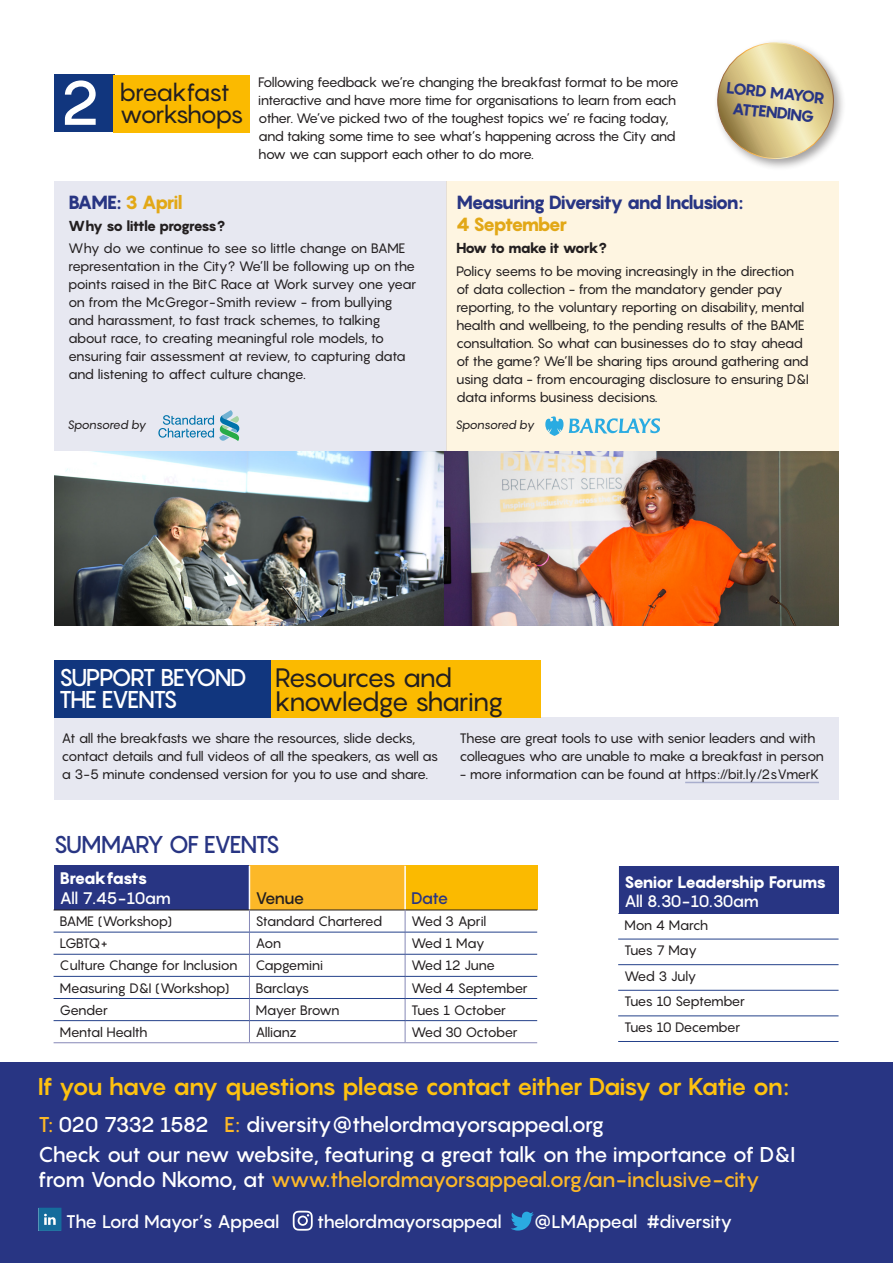
<style>
.page{position:relative;width:893px;height:1263px;background:#fff}
.page>*{position:absolute;margin:0;border:0;box-sizing:border-box;transform-origin:0 0}
.t1{font:500 61.65px "Pangram";color:#fff}
.t2{font:26.25px/24px "Pangram";letter-spacing:-.08em;color:#231f20}
.t3{font:24.45px/22.4px "Pangram";letter-spacing:-.08em;color:#231f20}
.t4{font:700 24px "Pangram";letter-spacing:-.08em;color:#fec210}
.t5{font:500 24px/22.5px "Pangram";letter-spacing:-.08em;color:#fff}
.t6{font:500 24px "Pangram";letter-spacing:-.08em;color:#283583}
.t7{font:500 21.15px/25.3px "Pangram";letter-spacing:-.07em;color:#fff}
.t8{font:800 18.75px/22.5px "Pangram";letter-spacing:-.105em;color:#283583}
.t9{font:800 18.75px "Pangram";letter-spacing:-.105em;color:#e2a817}
.t10{font:500 18px "Pangram";letter-spacing:-.07em;color:#fff}
.t11{font:800 16.5px/19.8px "Pangram";letter-spacing:-.09em;color:#fff}
.t12{font:500 16.5px/19.8px "Pangram";letter-spacing:-.055em;color:#fff}
.t13{font:500 16.5px "Pangram";letter-spacing:-.075em;color:#231f20}
.t14{font:500 16.5px "Pangram";color:#283583}
.t15{font:800 15.75px/19.5px "Pangram";color:#283583;text-align:center}
.t16{font:800 14.25px "Pangram";letter-spacing:-.1em;color:#231f20}
.t17{font:13.5px/18px "Pangram";letter-spacing:-.065em;color:#231f20}
.t18{font:13.5px "Pangram";letter-spacing:-.045em;color:#231f20}
.t19{font:12px "Pangram";color:#231f20}
.s1{color:#283583}
.s2{color:#e2a817}
.s3{font-weight:800}
.s4{font-weight:500}
.s5{color:#fcb828}
</style>
<div class="page">
<div style="left:54px;top:717px;width:785px;height:83px;background:#e7e8f1"></div>
<hr style="left:685px;top:782px;width:134px;height:1px;background:#a9aecd">
<div style="left:270px;top:661px;width:271px;height:57px;background:#fbba00"></div>
<div style="left:54px;top:660px;width:216px;height:58px;background:#11367e"></div>
<div style="left:54px;top:866px;width:195px;height:44px;background:#283583"></div>
<div style="left:249px;top:866px;width:156px;height:44px;background:#fcb828"></div>
<div style="left:405px;top:866px;width:132px;height:44px;background:#fbba00"></div>
<hr style="left:249px;top:866px;width:1px;height:44px;background:#fff">
<hr style="left:404px;top:866px;width:2px;height:44px;background:#fff">
<hr style="left:54px;top:1042px;width:195px;height:1px;background:#8688b7">
<hr style="left:249px;top:1042px;width:156px;height:1px;background:#8688b7">
<hr style="left:405px;top:1042px;width:132px;height:1px;background:#8688b7">
<hr style="left:54px;top:910px;width:195px;height:1px;background:#231f20">
<hr style="left:249px;top:910px;width:156px;height:1px;background:#231f20">
<hr style="left:405px;top:910px;width:132px;height:1px;background:#231f20">
<svg style="left:249px;top:910px;width:1px;height:132px"></svg>
<svg style="left:405px;top:910px;width:1px;height:132px"></svg>
<hr style="left:54px;top:932px;width:195px;height:1px;background:#24418a">
<hr style="left:249px;top:932px;width:156px;height:1px;background:#24418a">
<hr style="left:405px;top:932px;width:132px;height:1px;background:#24418a">
<hr style="left:54px;top:954px;width:195px;height:1px;background:#24418a">
<hr style="left:249px;top:954px;width:156px;height:1px;background:#24418a">
<hr style="left:405px;top:954px;width:132px;height:1px;background:#24418a">
<hr style="left:54px;top:976px;width:195px;height:1px;background:#24418a">
<hr style="left:249px;top:976px;width:156px;height:1px;background:#24418a">
<hr style="left:405px;top:976px;width:132px;height:1px;background:#24418a">
<hr style="left:54px;top:998px;width:195px;height:1px;background:#24418a">
<hr style="left:249px;top:998px;width:156px;height:1px;background:#24418a">
<hr style="left:405px;top:998px;width:132px;height:1px;background:#24418a">
<hr style="left:54px;top:1020px;width:195px;height:1px;background:#24418a">
<hr style="left:249px;top:1020px;width:156px;height:1px;background:#24418a">
<hr style="left:405px;top:1020px;width:132px;height:1px;background:#24418a">
<div style="left:0;top:1062px;width:893px;height:201px;background:#283583"></div>
<svg style="left:38px;top:1208px;width:23px;height:23px"></svg>
<svg style="left:293px;top:1211px;width:20px;height:20px"></svg>
<svg style="left:511px;top:1212px;width:23px;height:18px"></svg>
<div style="left:54px;top:75px;width:61px;height:57px;background:#11367e"></div>
<div style="left:114px;top:75px;width:136px;height:57px;background:#fbba00"></div>
<div style="left:446px;top:181px;width:393px;height:272px;background:#fef5e1"></div>
<div style="left:54px;top:181px;width:392px;height:272px;background:#e7e8f1"></div>
<svg style="left:158px;top:410px;width:81px;height:31px"></svg>
<svg style="left:545px;top:416px;width:115px;height:19px"></svg>
<img style="left:54px;top:452px;width:785px;height:173px">
<div style="left:618px;top:866px;width:220px;height:47px;background:#283583"></div>
<hr style="left:617px;top:866px;width:2px;height:47px;background:#fff">
<hr style="left:618px;top:939px;width:220px;height:1px;background:#24418a">
<hr style="left:618px;top:964px;width:220px;height:1px;background:#24418a">
<hr style="left:618px;top:990px;width:220px;height:1px;background:#24418a">
<hr style="left:618px;top:1015px;width:220px;height:1px;background:#24418a">
<hr style="left:618px;top:1041px;width:220px;height:1px;background:#24418a">
<div style="left:714px;top:39px;width:132px;height:132px;background:#231f20;opacity:.42"></div>
<svg style="left:717px;top:42px;width:117px;height:118px"></svg>
<p class="t1" style="left:59px;top:63px;width:42px">2</p>
<p class="t3" style="left:120px;top:80px;width:126px">breakfast workshops</p>
<p class="t17" style="left:258px;top:73px;width:422px">Following feedback we’re changing the breakfast format to be more interactive and have more time for organisations to learn from each other. We’ve picked two of the toughest topics we’ re facing today, and taking some time to see what’s happening across the City and how we can support each other to do more.</p>
<p class="t15" style="left:727px;top:78px;width:100px;rotate:6deg">LORD MAYOR<br>ATTENDING</p>
<p class="t9" style="left:68px;top:190px;width:116px"><span class="s1">BAME:</span> 3 April</p>
<p class="t16" style="left:68px;top:216px;width:159px">Why so little progress?</p>
<p class="t17" style="left:68px;top:239px;width:350px">Why do we continue to see so little change on BAME representation in the City? We’ll be following up on the points raised in the BitC Race at Work survey one year on from the McGregor-Smith review - from bullying and harassment, to fast track schemes, to talking about race, to creating meaningful role models, to ensuring fair assessment at review, to capturing data and listening to affect culture change.</p>
<p class="t8" style="left:456px;top:191px;width:289px">Measuring Diversity and Inclusion:<br><span class="s2">4 September</span></p>
<p class="t16" style="left:456px;top:239px;width:152px">How to make it work?</p>
<p class="t17" style="left:456px;top:262px;width:354px">Policy seems to be moving increasingly in the direction of data collection - from the mandatory gender pay reporting, to the voluntary reporting on disability, mental health and wellbeing, to the pending results of the BAME consultation. So what can businesses do to stay ahead of the game? We’ll be sharing tips around gathering and using data - from encouraging disclosure to ensuring D&amp;I data informs business decisions.</p>
<p class="t19" style="left:67px;top:417px;width:83px">Sponsored by</p>
<p class="t19" style="left:455px;top:417px;width:83px">Sponsored by</p>
<p class="t5" style="left:59px;top:666px;width:190px">SUPPORT BEYOND<br>THE EVENTS</p>
<p class="t2" style="left:275px;top:665px;width:230px">Resources and knowledge sharing</p>
<p class="t17" style="left:62px;top:729px;width:378px">At all the breakfasts we share the resources, slide decks, contact details and full videos of all the speakers, as well as a 3-5 minute condensed version for you to use and share.</p>
<p class="t17" style="left:459px;top:729px;width:366px">These are great tools to use with senior leaders and with colleagues who are unable to make a breakfast in person</p>
<p class="t17" style="left:459px;top:765px;width:361px">- more information can be found at https://bit.ly/2sVmerK</p>
<p class="t6" style="left:54px;top:829px;width:228px">SUMMARY OF EVENTS</p>
<p class="t12" style="left:60px;top:868px;width:113px"><span class="s3">Breakfasts<br></span>All 7.45-10am</p>
<p class="t13" style="left:255px;top:887px;width:50px">Venue</p>
<p class="t14" style="left:411px;top:887px;width:39px">Date</p>
<p class="t17" style="left:60px;top:912px;width:114px">BAME (Workshop)</p>
<p class="t17" style="left:255px;top:912px;width:128px">Standard Chartered</p>
<p class="t17" style="left:411px;top:912px;width:77px">Wed 3 April</p>
<p class="t17" style="left:60px;top:934px;width:50px">LGBTQ+</p>
<p class="t17" style="left:255px;top:934px;width:27px">Aon</p>
<p class="t17" style="left:411px;top:934px;width:75px">Wed 1 May</p>
<p class="t18" style="left:60px;top:957px;width:180px">Culture Change for Inclusion</p>
<p class="t17" style="left:255px;top:956px;width:69px">Capgemini</p>
<p class="t17" style="left:411px;top:956px;width:85px">Wed 12 June</p>
<p class="t17" style="left:60px;top:978px;width:172px">Measuring D&amp;I (Workshop)</p>
<p class="t17" style="left:255px;top:978px;width:56px">Barclays</p>
<p class="t17" style="left:411px;top:978px;width:118px">Wed 4 September</p>
<p class="t17" style="left:60px;top:1000px;width:50px">Gender</p>
<p class="t17" style="left:255px;top:1000px;width:86px">Mayer Brown</p>
<p class="t17" style="left:411px;top:1000px;width:97px">Tues 1 October</p>
<p class="t18" style="left:60px;top:1023px;width:90px">Mental Health</p>
<p class="t18" style="left:255px;top:1023px;width:43px">Allianz</p>
<p class="t17" style="left:411px;top:1023px;width:108px">Wed 30 October</p>
<p class="t11" style="left:624px;top:872px;width:204px">Senior Leadership Forums<br><span class="s4">All 8.30-10.30am</span></p>
<p class="t17" style="left:624px;top:915px;width:86px">Mon 4 March</p>
<p class="t17" style="left:624px;top:941px;width:74px">Tues 7 May</p>
<p class="t17" style="left:624px;top:967px;width:74px">Wed 3 July</p>
<p class="t17" style="left:624px;top:992px;width:122px">Tues 10 September</p>
<p class="t17" style="left:624px;top:1018px;width:118px">Tues 10 December</p>
<p class="t4" style="left:38px;top:1070px;width:753px">If you have any questions please contact either Daisy or Katie on:</p>
<p class="t7" style="left:38px;top:1111px;width:567px"><span class="s5">T:</span> 020 7332 1582 <span class="s5">E:</span> diversity@thelordmayorsappeal.org</p>
<p class="t7" style="left:38px;top:1141px;width:758px">Check out our new website, featuring a great talk on the importance of D&amp;I from Vondo Nkomo, at <span class="s5">www.thelordmayorsappeal.org/an-inclusive-city</span></p>
<p class="t10" style="left:66px;top:1209px;width:215px">The Lord Mayor’s Appeal</p>
<p class="t10" style="left:317px;top:1209px;width:186px">thelordmayorsappeal</p>
<p class="t10" style="left:534px;top:1209px;width:200px">@LMAppeal #diversity</p>
</div>
